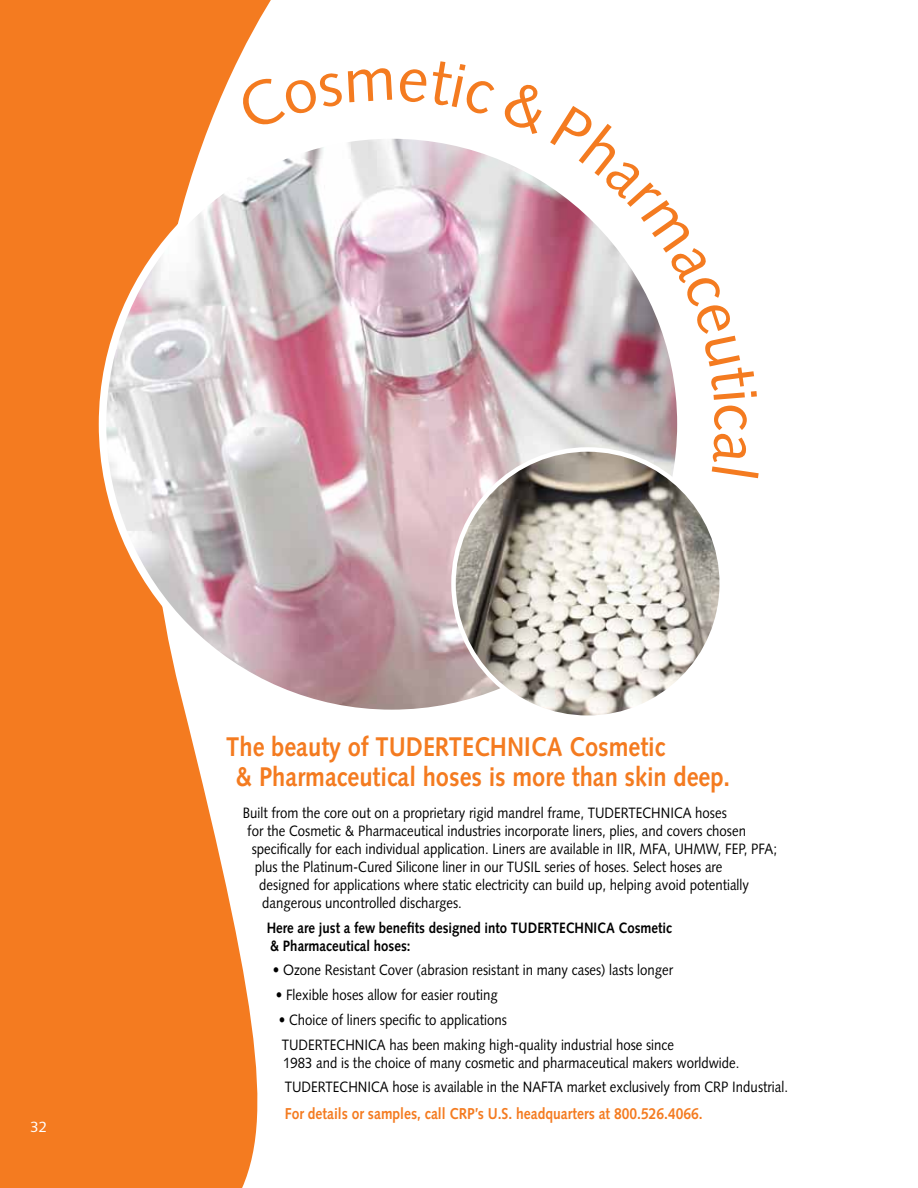
<style>
.page{position:relative;width:918px;height:1188px;background:#fff}
.page>*{position:absolute;margin:0;border:0;box-sizing:border-box;transform-origin:0 0}
.t1{font:700 27px/30px "Syntax LT Std";color:#f47b20;scale:.88 1}
.t2{font:700 15.75px "Syntax LT Std";color:#f47b20;scale:.88 1}
.t3{font:15px/24.8px "Syntax LT Std";color:#000;scale:.88 1}
.t4{font:700 15px "Syntax LT Std";color:#000;scale:.88 1}
.t5{font:15px "Syntax LT Std";color:#fff}
</style>
<div class="page">
<svg style="left:0;top:0;width:271px;height:1188px;background:#f58b3b"></svg>
<img style="left:103px;top:135px;width:578px;height:578px;border-radius:289px">
<img style="left:454px;top:449px;width:268px;height:269px;border-radius:134px">
<svg style="left:236px;top:68px;width:35px;height:63px"></svg>
<img style="left:399px;top:135px;width:282px;height:343px">
<p class="t5" style="left:30px;top:1117px;width:18px">32</p>
<h1 class="t1" style="left:226px;top:732px;width:187px">The beauty of TUDERTE</h1>
<h1 class="t1" style="left:235px;top:732px;width:564px;text-indent:239px">CHNICA Cosmetic<br>&amp; Pharmaceutical hoses is more than skin deep.</h1>
<p class="t3" style="left:243px;top:800px;width:552px">Built from the core out on a proprietary rigid mandrel frame, TU DERTECHNICA hoses</p>
<p class="t3" style="left:247px;top:818px;width:568px">for the Cosmetic &amp; Pharmaceutical industries incorporate liners, plies, and covers chosen</p>
<p class="t3" style="left:252px;top:836px;width:598px">specifically for each individual application. Liners are available in IIR, MFA, U HMW, FEP, PFA;</p>
<p class="t3" style="left:255px;top:854px;width:533px">plus the Platinum-Cured Silicone liner in our TUSIL series of hoses. Select hoses are</p>
<p class="t3" style="left:259px;top:872px;width:558px">designed for applications where static electricity can build up, helping avoid potentially</p>
<p class="t3" style="left:262px;top:890px;width:228px">dangerous uncontrolled discharges.</p>
<p class="t4" style="left:267px;top:919px;width:288px">Here are just a few benefits designed into TUDERTE</p>
<p class="t4" style="left:566px;top:919px;width:122px">CHNICA Cosmetic</p>
<p class="t4" style="left:270px;top:937px;width:161px">&amp; Pharmaceutical hoses:</p>
<p class="t3" style="left:273px;top:958px;width:456px">• Ozone Resistant Cover (abrasion resistant in many cases) lasts longer</p>
<p class="t3" style="left:276px;top:983px;width:254px">• Flexible hoses allow for easier routing</p>
<p class="t3" style="left:279px;top:1007px;width:451px">• Choice of liners specific to applications<br>TU DERTECHNICA has been making high-quality industrial hose since</p>
<p class="t3" style="left:283px;top:1050px;width:575px">1983 and is the choice of many cosmetic and pharmaceutical makers worldwide.<br>TU DERTECHNICA hose is available in the NAFTA market exclusively from CRP Industrial.</p>
<p class="t2" style="left:285px;top:1104px;width:476px">For details or samples, call CRP’s U.S. headquarters at 800.526.4066.</p>
</div>
